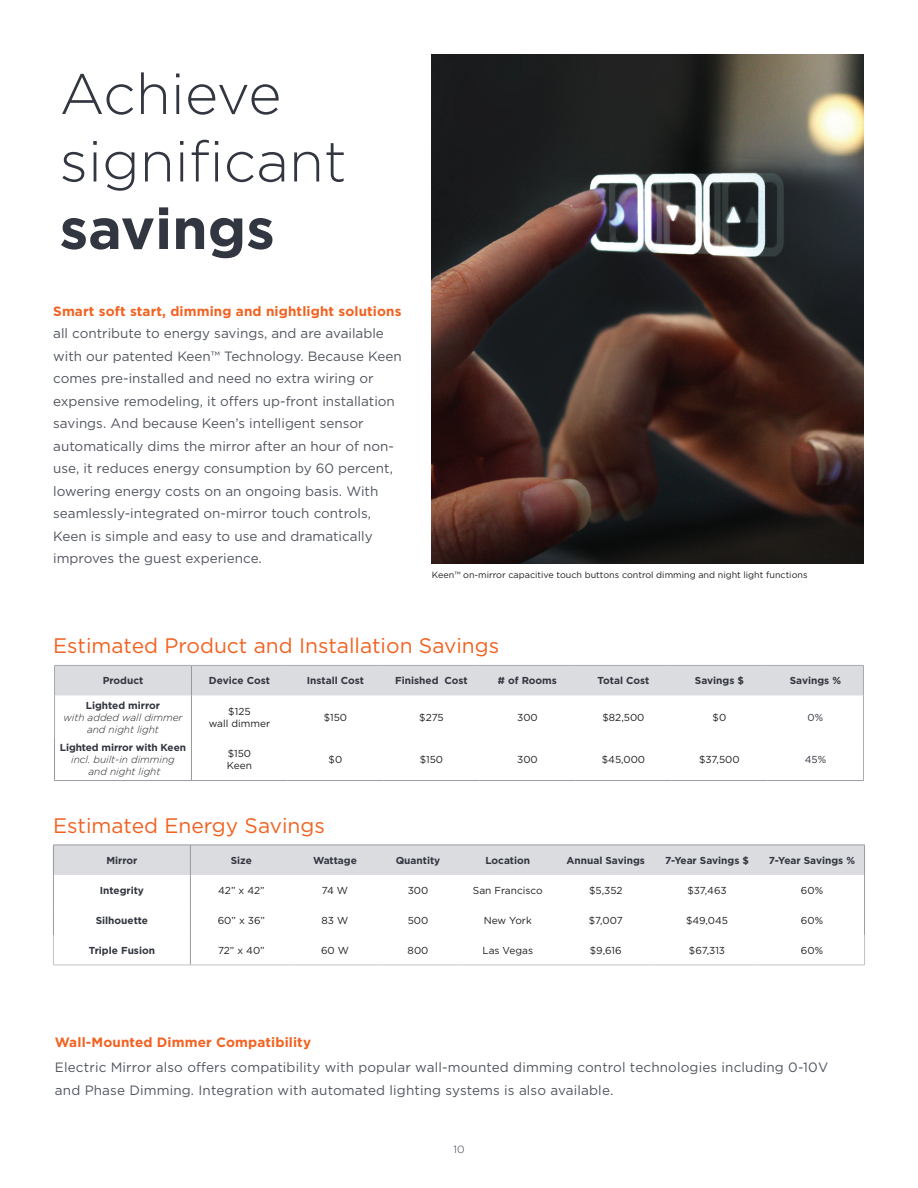
<style>
.page{position:relative;width:918px;height:1188px;background:#fff}
.page>*{position:absolute;margin:0;border:0;box-sizing:border-box;transform-origin:0 0}
.t1{font:300 57px/67.5px "Gotham";color:#323640}
.t2{font:21px "Gotham";color:#f26221}
.t3{font:13.5px/22.5px "Gotham";color:#52565f}
.t4{font:700 13.5px "Gotham";letter-spacing:.01em;color:#f26221}
.t5{font:300 10.5px "Gotham";color:#323640}
.t6{font:700 10.05px "Gotham";color:#323640}
.t7{font:10.05px "Gotham";color:#231f20}
.t8{font:italic 300 10.05px/12.1px "Gotham";color:#231f20;text-align:center}
.t9{font:10.05px "Gotham";color:#323640}
.t10{font:9px "Gotham";color:#231f20}
.s1{font-weight:700}
.s2{font-weight:700;color:#f26221}
</style>
<div class="page">
<img style="left:432px;top:54px;width:432px;height:509px">
<hr style="left:191px;top:695px;width:1px;height:43px;background:#97999c">
<hr style="left:54px;top:738px;width:1px;height:42px;background:#97999c">
<hr style="left:191px;top:738px;width:1px;height:42px;background:#97999c">
<hr style="left:863px;top:738px;width:1px;height:42px;background:#aaabaf">
<div style="left:54px;top:665px;width:810px;height:30px;background:#dbdcdf"></div>
<hr style="left:54px;top:695px;width:1px;height:43px;background:#a8a9ad">
<hr style="left:863px;top:695px;width:1px;height:43px;background:#a8a9ad">
<hr style="left:54px;top:780px;width:137px;height:1px;background:#989ba3">
<hr style="left:191px;top:780px;width:96px;height:1px;background:#989ba3">
<hr style="left:287px;top:780px;width:96px;height:1px;background:#989ba3">
<hr style="left:383px;top:780px;width:96px;height:1px;background:#989ba3">
<hr style="left:479px;top:780px;width:96px;height:1px;background:#989ba3">
<hr style="left:575px;top:780px;width:96px;height:1px;background:#989ba3">
<hr style="left:671px;top:780px;width:96px;height:1px;background:#989ba3">
<hr style="left:767px;top:780px;width:97px;height:1px;background:#989ba3">
<div style="left:54px;top:846px;width:810px;height:29px;background:#dbdcdf"></div>
<hr style="left:864px;top:875px;width:1px;height:30px;background:#9b9da0">
<hr style="left:864px;top:905px;width:1px;height:30px;background:#9b9da0">
<hr style="left:53px;top:845px;width:1px;height:30px;background:#97999c">
<hr style="left:190px;top:845px;width:1px;height:30px;background:#97999c">
<hr style="left:53px;top:875px;width:1px;height:30px;background:#97999c">
<hr style="left:190px;top:875px;width:1px;height:30px;background:#97999c">
<hr style="left:53px;top:905px;width:1px;height:30px;background:#97999c">
<hr style="left:190px;top:905px;width:1px;height:30px;background:#97999c">
<hr style="left:190px;top:935px;width:1px;height:30px;background:#97999c">
<hr style="left:53px;top:935px;width:1px;height:30px;background:#c2c3c6">
<hr style="left:864px;top:935px;width:1px;height:30px;background:#c2c3c6">
<hr style="left:53px;top:965px;width:137px;height:1px;background:#c2c3c6">
<hr style="left:190px;top:965px;width:102px;height:1px;background:#c2c3c6">
<hr style="left:292px;top:965px;width:86px;height:1px;background:#c2c3c6">
<hr style="left:378px;top:965px;width:81px;height:1px;background:#c2c3c6">
<hr style="left:459px;top:965px;width:98px;height:1px;background:#c2c3c6">
<hr style="left:557px;top:965px;width:98px;height:1px;background:#c2c3c6">
<hr style="left:655px;top:965px;width:105px;height:1px;background:#c2c3c6">
<hr style="left:760px;top:965px;width:105px;height:1px;background:#c2c3c6">
<hr style="left:53px;top:845px;width:137px;height:1px;background:#989ba3">
<hr style="left:190px;top:845px;width:102px;height:1px;background:#989ba3">
<hr style="left:292px;top:845px;width:86px;height:1px;background:#989ba3">
<hr style="left:378px;top:845px;width:81px;height:1px;background:#989ba3">
<hr style="left:459px;top:845px;width:98px;height:1px;background:#989ba3">
<hr style="left:557px;top:845px;width:98px;height:1px;background:#989ba3">
<hr style="left:655px;top:845px;width:105px;height:1px;background:#989ba3">
<hr style="left:760px;top:845px;width:105px;height:1px;background:#989ba3">
<hr style="left:864px;top:845px;width:1px;height:30px;background:#989ba3">
<p class="t1" style="left:60px;top:60px;width:289px">Achieve significant <span class="s1">savings</span></p>
<p class="t3" style="left:53px;top:300px;width:350px"><span class="s2">Smart soft start, dimming and nightlight solutions </span>all contribute to energy savings, and are available with our patented Keen™ Technology. Because Keen comes pre-installed and need no extra wiring or expensive remodeling, it offers up-front installation savings. And because Keen’s intelligent sensor automatically dims the mirror after an hour of non&shy;use, it reduces energy consumption by 60 percent, lowering energy costs on an ongoing basis. With seamlessly-integrated on-mirror touch controls, Keen is simple and easy to use and dramatically improves the guest experience.</p>
<p class="t10" style="left:432px;top:569px;width:377px">Keen™ on-mirror capacitive touch buttons control dimming and night light functions</p>
<p class="t2" style="left:53px;top:632px;width:448px">Estimated Product and Installation Savings</p>
<p class="t6" style="left:103px;top:674px;width:42px">Product</p>
<p class="t6" style="left:209px;top:674px;width:63px">Device Cost</p>
<p class="t6" style="left:307px;top:674px;width:59px">Install Cost</p>
<p class="t6" style="left:395px;top:674px;width:74px">Finished Cost</p>
<p class="t6" style="left:498px;top:674px;width:61px"># of Rooms</p>
<p class="t6" style="left:598px;top:674px;width:53px">Total Cost</p>
<p class="t6" style="left:695px;top:674px;width:51px">Savings $</p>
<p class="t6" style="left:790px;top:674px;width:53px">Savings %</p>
<p class="t6" style="left:86px;top:698px;width:76px">Lighted mirror</p>
<p class="t8" style="left:63px;top:711px;width:121px">with added wall dimmer and night light</p>
<p class="t7" style="left:228px;top:705px;width:24px">$125</p>
<p class="t7" style="left:209px;top:717px;width:63px">wall dimmer</p>
<p class="t7" style="left:324px;top:711px;width:25px">$150</p>
<p class="t7" style="left:419px;top:711px;width:26px">$275</p>
<p class="t7" style="left:517px;top:711px;width:22px">300</p>
<p class="t7" style="left:602px;top:711px;width:43px">$82,500</p>
<p class="t7" style="left:713px;top:711px;width:15px">$0</p>
<p class="t9" style="left:808px;top:711px;width:17px">0%</p>
<p class="t6" style="left:60px;top:741px;width:128px">Lighted mirror with Keen</p>
<p class="t8" style="left:71px;top:753px;width:105px">incl. built-in dimming</p>
<p class="t8" style="left:89px;top:766px;width:73px">and night light</p>
<p class="t7" style="left:228px;top:747px;width:25px">$150</p>
<p class="t7" style="left:227px;top:759px;width:27px">Keen</p>
<p class="t7" style="left:329px;top:753px;width:15px">$0</p>
<p class="t7" style="left:420px;top:753px;width:25px">$150</p>
<p class="t7" style="left:517px;top:753px;width:22px">300</p>
<p class="t7" style="left:602px;top:753px;width:45px">$45,000</p>
<p class="t7" style="left:699px;top:753px;width:42px">$37,500</p>
<p class="t9" style="left:805px;top:753px;width:23px">45%</p>
<p class="t2" style="left:53px;top:812px;width:273px">Estimated Energy Savings</p>
<p class="t6" style="left:106px;top:854px;width:33px">Mirror</p>
<p class="t6" style="left:231px;top:854px;width:23px">Size</p>
<p class="t6" style="left:313px;top:854px;width:45px">Wattage</p>
<p class="t6" style="left:396px;top:854px;width:46px">Quantity</p>
<p class="t6" style="left:485px;top:854px;width:46px">Location</p>
<p class="t6" style="left:567px;top:854px;width:80px">Annual Savings</p>
<p class="t6" style="left:665px;top:854px;width:85px">7-Year Savings $</p>
<p class="t6" style="left:769px;top:854px;width:88px">7-Year Savings %</p>
<p class="t6" style="left:100px;top:884px;width:46px">Integrity</p>
<p class="t7" style="left:218px;top:884px;width:48px">42” x 42”</p>
<p class="t7" style="left:322px;top:884px;width:28px">74 W</p>
<p class="t7" style="left:408px;top:884px;width:22px">300</p>
<p class="t7" style="left:473px;top:884px;width:71px">San Francisco</p>
<p class="t7" style="left:589px;top:884px;width:35px">$5,352</p>
<p class="t7" style="left:687px;top:884px;width:41px">$37,463</p>
<p class="t7" style="left:801px;top:884px;width:24px">60%</p>
<p class="t6" style="left:96px;top:914px;width:54px">Silhouette</p>
<p class="t7" style="left:218px;top:914px;width:49px">60” x 36”</p>
<p class="t7" style="left:322px;top:914px;width:28px">83 W</p>
<p class="t7" style="left:408px;top:914px;width:22px">500</p>
<p class="t7" style="left:484px;top:914px;width:49px">New York</p>
<p class="t7" style="left:589px;top:914px;width:35px">$7,007</p>
<p class="t7" style="left:686px;top:914px;width:44px">$49,045</p>
<p class="t7" style="left:801px;top:914px;width:24px">60%</p>
<p class="t6" style="left:89px;top:944px;width:68px">Triple Fusion</p>
<p class="t7" style="left:218px;top:944px;width:48px">72” x 40”</p>
<p class="t7" style="left:321px;top:944px;width:29px">60 W</p>
<p class="t7" style="left:408px;top:944px;width:22px">800</p>
<p class="t7" style="left:482px;top:944px;width:52px">Las Vegas</p>
<p class="t7" style="left:590px;top:944px;width:33px">$9,616</p>
<p class="t7" style="left:689px;top:944px;width:38px">$67,313</p>
<p class="t7" style="left:801px;top:944px;width:24px">60%</p>
<p class="t4" style="left:55px;top:1033px;width:258px">Wall-Mounted Dimmer Compatibility</p>
<p class="t3" style="left:55px;top:1056px;width:775px">Electric Mirror also offers compatibility with popular wall-mounted dimming control technologies including 0-10V and Phase Dimming. Integration with automated lighting systems is also available.</p>
<p class="t5" style="left:454px;top:1144px;width:12px">10</p>
</div>
